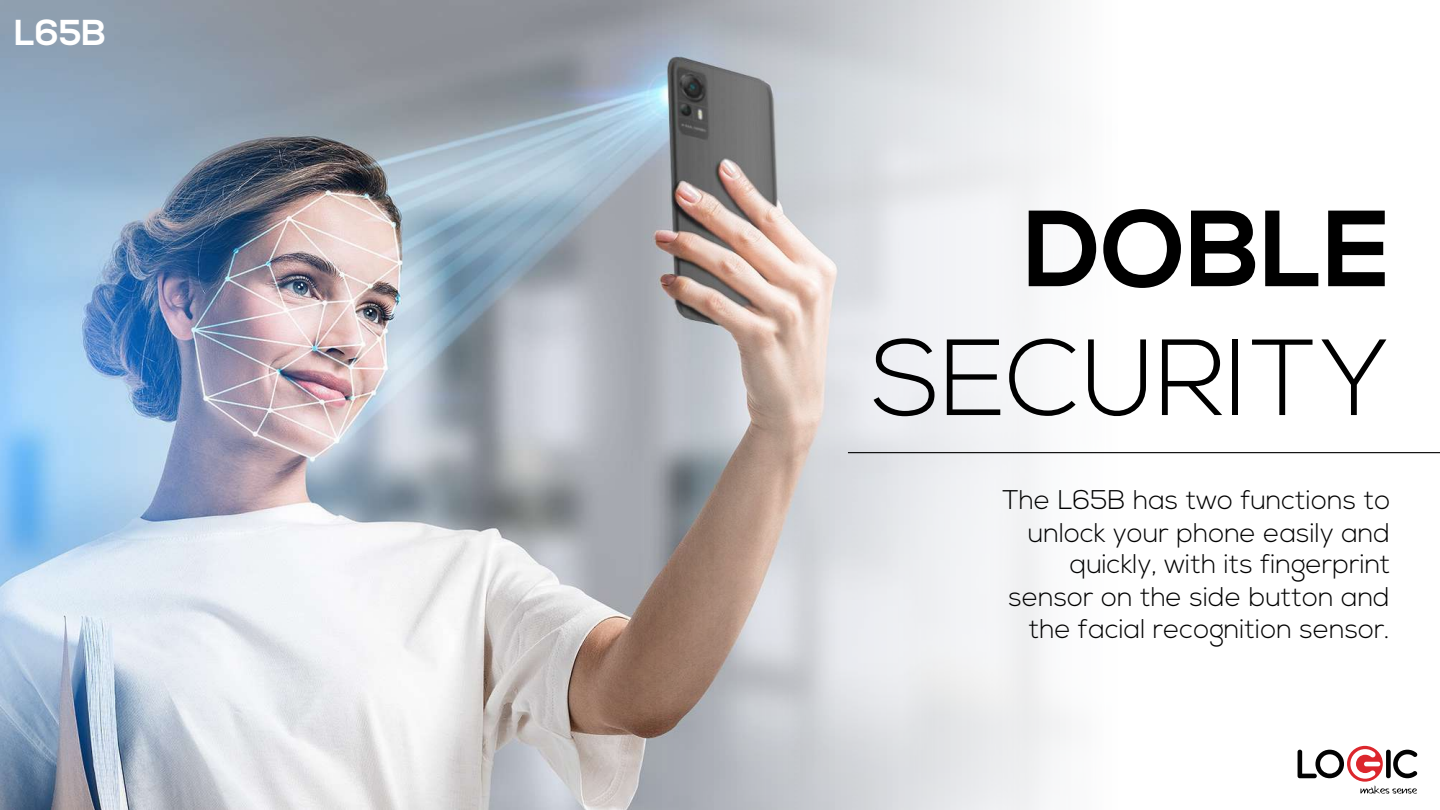
<style>
.page{position:relative;width:1440px;height:810px;background:#fff}
.page>*{position:absolute;margin:0;border:0;box-sizing:border-box;transform-origin:0 0}
.t1{font:300 108px "Nexa";color:#000}
.t2{font:700 108px "Nexa";color:#000}
.t3{font:700 36px "Nexa";color:#fff}
.t4{font:300 27px/32.2px "Nexa";color:#000;text-align:right}
</style>
<div class="page">
<img style="left:0;top:0;width:634px;height:810px">
<img style="left:634px;top:0;width:806px;height:810px">
<hr style="left:848px;top:452px;width:592px;height:1px;background:#000">
<svg style="left:1298px;top:746px;width:119px;height:48px"></svg>
<h2 class="t3" style="left:14px;top:11px;width:94px">L65B</h2>
<h1 class="t2" style="left:1024px;top:187px;width:368px">DOBLE</h1>
<h1 class="t1" style="left:872px;top:316px;width:520px">SECURITY</h1>
<p class="t4" style="left:1002px;top:485px;width:390px">The L65B has two functions to unlock your phone easily and quickly, with its fingerprint sensor on the side button and the facial recognition sensor.</p>
</div>
